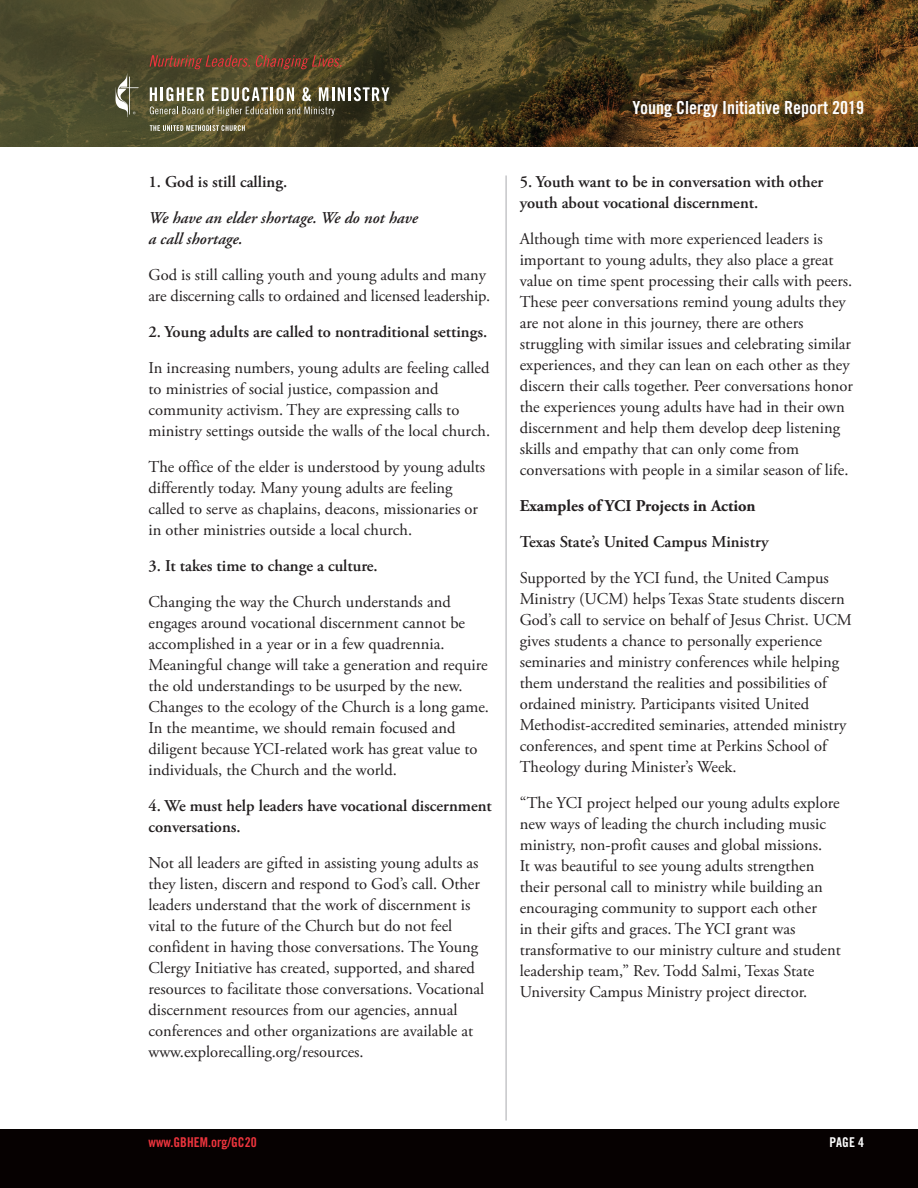
<style>
.page{position:relative;width:918px;height:1188px;background:#fff}
.page>*{position:absolute;margin:0;border:0;box-sizing:border-box;transform-origin:0 0}
.t1{font:18px "Trade Gothic Bold Cond Twenty";color:#fff}
.t2{font:16.5px/21px "Adobe Garamond Pro";color:#231f20}
.t3{font:600 16.5px/21px "Adobe Garamond Pro";color:#231f20}
.t4{font:italic 600 16.5px/21px "Adobe Garamond Pro";color:#231f20}
.t5{font:700 16.5px "Adobe Garamond Pro";color:#231f20}
.t6{font:13.5px "Trade Gothic Bold Cond Twenty";color:#ee343d}
.t7{font:13.5px "Trade Gothic Bold Cond Twenty";color:#fff}
</style>
<div class="page">
<img style="left:0;top:0;width:918px;height:146px">
<div style="left:0;top:1129px;width:918px;height:59px;background:#060101"></div>
<svg style="left:150px;top:87px;width:7px;height:14px"></svg>
<hr style="left:160px;top:87px;width:3px;height:14px;background:#fff">
<svg style="left:166px;top:87px;width:38px;height:14px"></svg>
<svg style="left:212px;top:87px;width:82px;height:14px"></svg>
<svg style="left:302px;top:87px;width:9px;height:14px"></svg>
<svg style="left:319px;top:87px;width:26px;height:14px"></svg>
<hr style="left:348px;top:87px;width:3px;height:14px;background:#fff">
<svg style="left:354px;top:87px;width:35px;height:14px"></svg>
<svg style="left:150px;top:107px;width:185px;height:9px;background:#777256"></svg>
<svg style="left:150px;top:125px;width:95px;height:6px"></svg>
<svg style="left:116px;top:73px;width:23px;height:44px"></svg>
<svg style="left:150px;top:55px;width:192px;height:14px;background:#71442d"></svg>
<hr style="left:506px;top:176px;width:1px;height:944px;background:#a8a9ad">
<p class="t3" style="left:148px;top:173px;width:140px">1. God is still calling.</p>
<p class="t4" style="left:148px;top:209px;width:271px">We have an elder shortage. We do not have a call shortage.</p>
<p class="t2" style="left:148px;top:266px;width:343px">God is still calling youth and young adults and many are discerning calls to ordained and licensed leadership.</p>
<p class="t3" style="left:148px;top:323px;width:340px">2. Young adults are called to nontraditional settings.</p>
<p class="t2" style="left:148px;top:359px;width:343px">In increasing numbers, young adults are feeling called to ministries of social justice, compassion and community activism. They are expressing calls to ministry settings outside the walls of the local church.</p>
<p class="t2" style="left:148px;top:458px;width:338px">The office of the elder is understood by young adults differently today. Many young adults are feeling called to serve as chaplains, deacons, missionaries or in other ministries outside a local church.</p>
<p class="t3" style="left:148px;top:557px;width:231px">3. It takes time to change a culture.</p>
<p class="t2" style="left:148px;top:593px;width:342px">Changing the way the Church understands and engages around vocational discernment cannot be accomplished in a year or in a few quadrennia.<br>Meaningful change will take a generation and require the old understandings to be usurped by the new.<br>Changes to the ecology of the Church is a long game.<br>In the meantime, we should remain focused and diligent because YCI-related work has great value to individuals, the Church and the world.</p>
<p class="t3" style="left:148px;top:797px;width:345px">4. We must help leaders have vocational discernment conversations.</p>
<p class="t2" style="left:148px;top:854px;width:337px">Not all leaders are gifted in assisting young adults as they listen, discern and respond to God’s call. Other leaders understand that the work of discernment is vital to the future of the Church but do not feel confident in having those conversations. The Young Clergy Initiative has created, supported, and shared resources to facilitate those conversations. Vocational discernment resources from our agencies, annual conferences and other organizations are available at www.explorecalling.org/resources.</p>
<p class="t1" style="left:632px;top:101px;width:233px">Young Clergy Initiative Report 2019</p>
<p class="t3" style="left:520px;top:173px;width:305px">5. Youth want to be in conversation with other youth about vocational discernment.</p>
<p class="t2" style="left:520px;top:230px;width:335px">Although time with more experienced leaders is important to young adults, they also place a great value on time spent processing their calls with peers.<br>These peer conversations remind young adults they are not alone in this journey, there are others struggling with similar issues and celebrating similar experiences, and they can lean on each other as they discern their calls together. Peer conversations honor the experiences young adults have had in their own discernment and help them develop deep listening skills and empathy that can only come from conversations with people in a similar season of life.</p>
<p class="t5" style="left:520px;top:499px;width:237px">Examples of YCI Projects in Action</p>
<p class="t3" style="left:520px;top:533px;width:250px">Texas State’s United Campus Ministry</p>
<p class="t2" style="left:520px;top:569px;width:334px">Supported by the YCI fund, the United Campus Ministry (UCM) helps Texas State students discern God’s call to service on behalf of Jesus Christ. UCM gives students a chance to personally experience seminaries and ministry conferences while helping them understand the realities and possibilities of ordained ministry. Participants visited United Methodist-accredited seminaries, attended ministry conferences, and spent time at Perkins School of Theology during Minister’s Week.</p>
<p class="t2" style="left:520px;top:794px;width:323px">“The YCI project helped our young adults explore new ways of leading the church including music ministry, non-profit causes and global missions.<br>It was beautiful to see young adults strengthen their personal call to ministry while building an encouraging community to support each other<br>in their gifts and graces. The YCI grant was transformative to our ministry culture and student leadership team,” Rev. Todd Salmi, Texas State University Campus Ministry project director.</p>
<p class="t6" style="left:148px;top:1138px;width:110px">www.GBHEM.org/GC20</p>
<p class="t7" style="left:830px;top:1138px;width:36px">PAGE 4</p>
</div>
